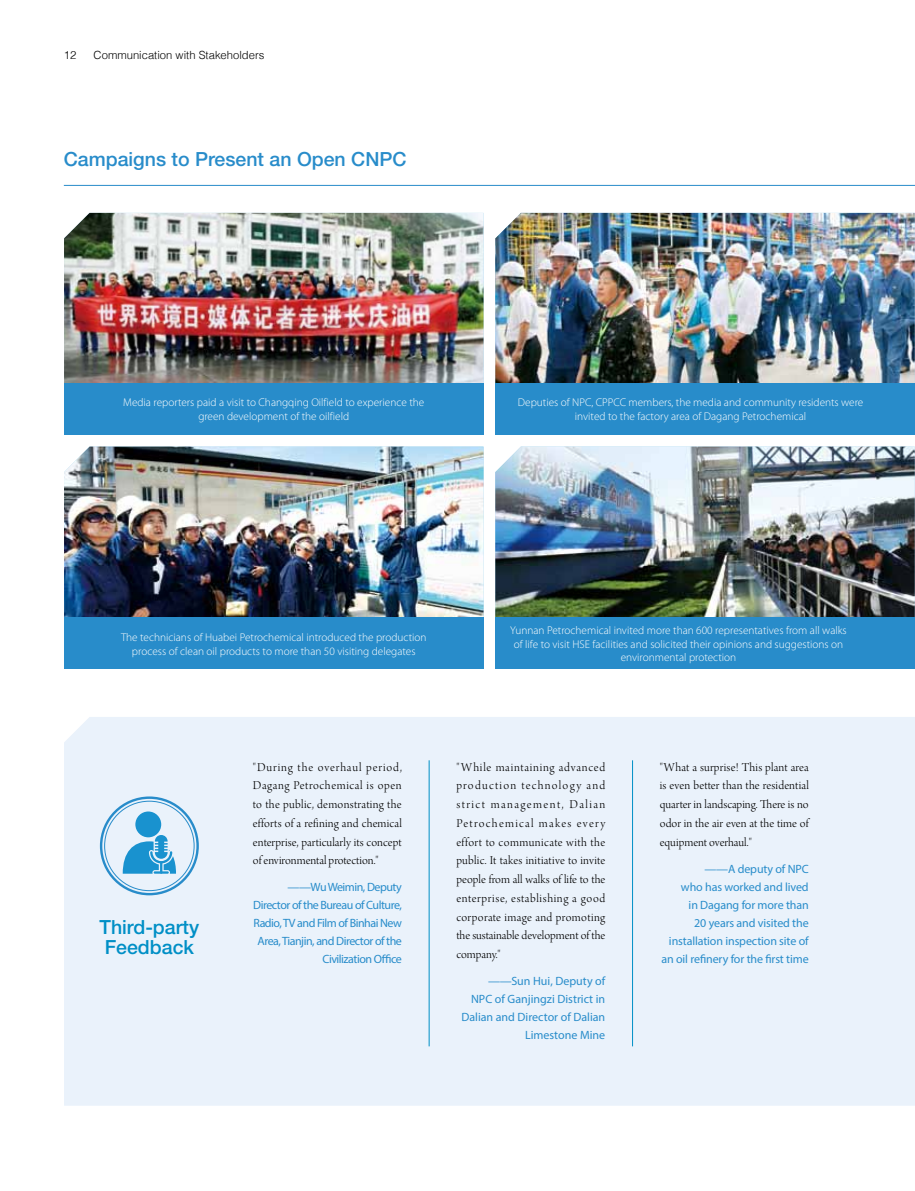
<style>
.page{position:relative;width:915px;height:1191px;background:#fff}
.page>*{position:absolute;margin:0;border:0;box-sizing:border-box;transform-origin:0 0}
.t1{font:500 19.5px "Helvetica Neue LT Pro";color:#288cca}
.t2{font:500 19.5px/19.5px "Helvetica Neue LT Pro";color:#008fc6}
.t3{font:12.75px/18.8px "Arno Pro Light Display";color:#000;text-align:justify}
.t4{font:12px/17.9px "Myriad Pro";letter-spacing:-.01em;color:#288cca;text-align:right}
.t5{font:12px/18px "Myriad Pro";letter-spacing:-.04em;color:#288cca;text-align:right}
.t6{font:300 11.25px/13.5px "Myriad Pro";color:#fff;text-align:center}
.t7{font:300 11.25px "Helvetica";color:#000}
</style>
<div class="page">
<img style="left:495px;top:446px;width:419px;height:171px">
<img style="left:64px;top:446px;width:419px;height:171px">
<img style="left:495px;top:213px;width:419px;height:171px">
<img style="left:64px;top:213px;width:419px;height:171px">
<div style="left:64px;top:384px;width:419px;height:51px;background:#288cca"></div>
<div style="left:495px;top:384px;width:419px;height:51px;background:#288cca"></div>
<div style="left:64px;top:617px;width:419px;height:51px;background:#288cca"></div>
<div style="left:495px;top:617px;width:419px;height:51px;background:#288cca"></div>
<div style="left:64px;top:717px;width:850px;height:388px;background:#eaf2fb"></div>
<hr style="left:64px;top:185px;width:850px;height:1px;background:#288cca">
<div style="left:135px;top:811px;width:26px;height:26px;background:#1992cf;border-radius:50%"></div>
<svg style="left:123px;top:835px;width:53px;height:38px;background:#62b3de"></svg>
<div style="left:100px;top:796px;width:99px;height:99px;border:2px solid #288cca;border-radius:50%"></div>
<hr style="left:428px;top:760px;width:1px;height:286px;background:#008fc6">
<hr style="left:632px;top:760px;width:1px;height:286px;background:#008fc6">
<p class="t7" style="left:64px;top:46px;width:14px">12</p>
<p class="t7" style="left:94px;top:46px;width:172px">Communication with Stakeholders</p>
<h1 class="t1" style="left:64px;top:147px;width:344px">Campaigns to Present an Open CNPC</h1>
<p class="t6" style="left:123px;top:396px;width:302px">Media reporters paid a visit to Changqing Oilfield to experience the green development of the oilfield</p>
<p class="t6" style="left:518px;top:396px;width:347px">Deputies of NPC, CPPCC members, the media and community residents were invited to the factory area of Dagang Petrochemical</p>
<p class="t6" style="left:121px;top:630px;width:307px">The technicians of Huabei Petrochemical introduced the production process of clean oil products to more than 50 visiting delegates</p>
<p class="t6" style="left:510px;top:624px;width:338px">Yunnan Petrochemical invited more than 600 representatives from all walks of life to visit HSE facilities and solicited their opinions and suggestions on environmental protection</p>
<h1 class="t2" style="left:99px;top:917px;width:101px">Third-party<br>Feedback</h1>
<p class="t3" style="left:253px;top:758px;width:150px">"During the overhaul period, Dagang Petrochemical is open to the public, demonstrating the efforts of a refining and chemical enterprise, particularly its concept of environmental protection."</p>
<p class="t5" style="left:253px;top:878px;width:150px">——Wu Weimin, Deputy<br>Director of the Bureau of Culture,<br>Radio, TV and Film of Binhai New<br>Area, Tianjin, and Director of the<br>Civilization Office</p>
<p class="t3" style="left:456px;top:758px;width:150px">"While maintaining advanced production technology and strict management, Dalian Petrochemical makes every effort to communicate with the public. It takes initiative to invite people from all walks of life to the enterprise, establishing a good corporate image and promoting the sustainable development of the company."</p>
<p class="t4" style="left:461px;top:972px;width:145px">——Sun Hui, Deputy of<br>NPC of Ganjingzi District in<br>Dalian and Director of Dalian<br>Limestone Mine</p>
<p class="t3" style="left:659px;top:758px;width:150px">"What a surprise! This plant area is even better than the residential quarter in landscaping. There is no odor in the air even at the time of equipment overhaul."</p>
<p class="t4" style="left:661px;top:860px;width:149px">——A deputy of NPC<br>who has worked and lived<br>in Dagang for more than<br>20 years and visited the installation inspection site of an oil refinery for the first time</p>
</div>
